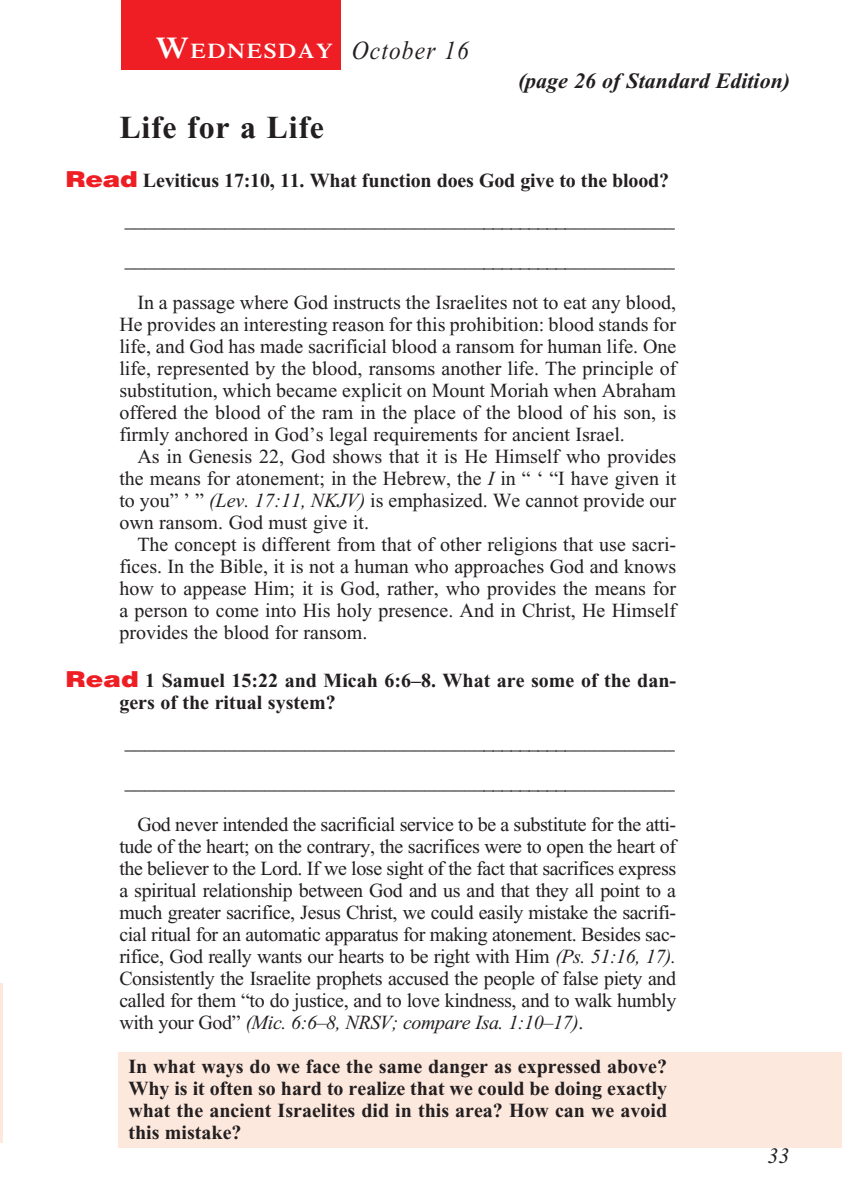
<style>
.page{position:relative;width:864px;height:1188px;background:#fff}
.page>*{position:absolute;margin:0;border:0;box-sizing:border-box;transform-origin:0 0}
._01-Daily_head{font:700 32px "Times New Roman";letter-spacing:.025em;color:#231f20}
._00-Month-Day{font:italic 26px "Times New Roman";letter-spacing:.05em;color:#231f20;scale:.9 1}
.t1{font:italic 700 22px "Times New Roman";color:#231f20}
.t2{font:italic 22px "Times New Roman";color:#231f20}
.t3{font:600 21px "Times";letter-spacing:.07em;color:#fff;scale:1.1 1}
._4-Body_Copy{font:20px/22px "Times New Roman";color:#231f20;text-align:justify}
.x-screened_box-text{font:700 20px/22px "Times New Roman";color:#231f20;text-align:justify}
._6-question{font:700 20px/22px "Times New Roman";color:#231f20}
.s1{font-size:30px}
.s2{font-family:"Helvetica";font-weight:900;font-size:22px;color:#ee1e24}
.s3{font-style:italic}
</style>
<div class="page">
<div style="left:121px;top:0;width:220px;height:69px;background:#ee1e24"></div>
<hr style="left:0;top:984px;width:2px;height:159px;background:#fde8dd">
<div style="left:119px;top:1052px;width:723px;height:95px;background:#fde8dd"></div>
<p class="t3" style="left:156px;top:39px;width:162px"><span class="s1">W</span>EDNESDAY</p>
<p class="_00-Month-Day" style="left:352px;top:37px;width:132px">October 16</p>
<p class="t1" style="left:518px;top:69px;width:274px">(page 26 of Standard Edition)</p>
<p class="_01-Daily_head" style="left:119px;top:110px;width:206px">Life for a Life</p>
<p class="_6-question" style="left:65px;top:169px;width:605px"><span class="s2">Read</span> Leviticus 17:10, 11. What function does God give to the blood?</p>
<p class="_4-Body_Copy" style="left:125px;top:209px;width:552px">________________________________________________________</p>
<p class="_4-Body_Copy" style="left:125px;top:249px;width:552px">________________________________________________________</p>
<p class="_4-Body_Copy" style="left:119px;top:291px;width:559px;text-indent:18px">In a passage where God instructs the Israelites not to eat any blood, He provides an interesting reason for this prohibition: blood stands for life, and God has made sacrificial blood a ransom for human life. One life, represented by the blood, ransoms another life. The principle of substitution, which became explicit on Mount Moriah when Abraham offered the blood of the ram in the place of the blood of his son, is firmly anchored in God’s legal requirements for ancient Israel.</p>
<p class="_4-Body_Copy" style="left:119px;top:445px;width:558px;text-indent:18px">As in Genesis 22, God shows that it is He Himself who provides the means for atonement; in the Hebrew, the <span class="s3">I</span> in “ ‘ “I have given it to you” ’ ” <span class="s3">(Lev. 17:11, NKJV)</span> is emphasized. We cannot provide our own ransom. God must give it.</p>
<p class="_4-Body_Copy" style="left:119px;top:533px;width:558px;text-indent:18px">The concept is different from that of other religions that use sacri&shy;fices. In the Bible, it is not a human who approaches God and knows how to appease Him; it is God, rather, who provides the means for a person to come into His holy presence. And in Christ, He Himself provides the blood for ransom.</p>
<p class="_6-question" style="left:119px;top:669px;width:558px;text-indent:-54px"><span class="s2">Read</span> 1 Samuel 15:22 and Micah 6:6–8. What are some of the dan&shy;gers of the ritual system?</p>
<p class="_4-Body_Copy" style="left:125px;top:731px;width:552px">________________________________________________________</p>
<p class="_4-Body_Copy" style="left:125px;top:771px;width:552px">________________________________________________________</p>
<p class="_4-Body_Copy" style="left:119px;top:813px;width:559px;text-indent:18px">God never intended the sacrificial service to be a substitute for the atti&shy;tude of the heart; on the contrary, the sacrifices were to open the heart of the believer to the Lord. If we lose sight of the fact that sacrifices express a spiritual relationship between God and us and that they all point to a much greater sacrifice, Jesus Christ, we could easily mistake the sacrifi&shy;cial ritual for an automatic apparatus for making atonement. Besides sac&shy;rifice, God really wants our hearts to be right with Him <span class="s3">(Ps. 51:16, 17).<br></span>Consistently the Israelite prophets accused the people of false piety and called for them “to do justice, and to love kindness, and to walk humbly with your God” <span class="s3">(Mic. 6:6–8, NRSV; compare Isa. 1:10–17)</span>.</p>
<p class="x-screened_box-text" style="left:128px;top:1055px;width:540px">In what ways do we face the same danger as expressed above?<br>Why is it often so hard to realize that we could be doing exactly what the ancient Israelites did in this area? How can we avoid this mistake?</p>
<p class="t2" style="left:767px;top:1144px;width:23px">33</p>
</div>
